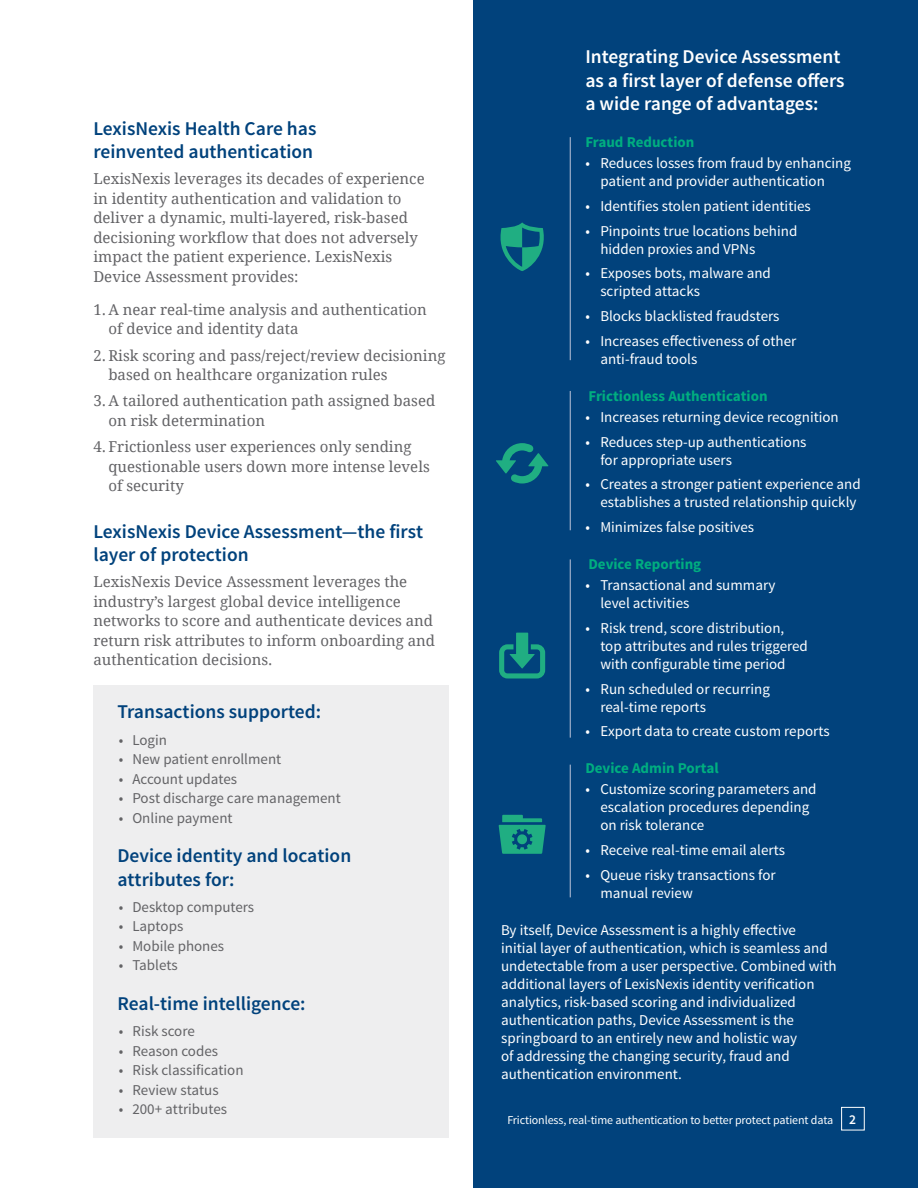
<style>
.page{position:relative;width:918px;height:1188px;background:#fff}
.page>*{position:absolute;margin:0;border:0;box-sizing:border-box;transform-origin:0 0}
.Content_-_Subhead{font:600 19.5px/23.4px "Source Sans Pro";color:#01427c}
.Box_Sub{font:600 19.5px/23.4px "Source Sans Pro";color:#01427c}
.Content_-_Subhead-2{font:600 19.5px/23.4px "Source Sans Pro";color:#fff}
.Side_Bullet{font:15px/18px "Source Sans Pro";color:#fff}
.Content_-_1_Column{font:15px/19.5px "Droid Serif";color:#636366}
.R_bullet{font:15px/19.5px "Droid Serif";color:#636366}
.Little_Bullets{font:15px "Source Sans Pro";color:#636366}
.Side_sub{font:700 15px "Source Sans Pro";color:#00ae80}
.Page_Numbers{font:600 13.5px "Source Sans Pro";color:#fff}
.Footer_Title_-_Left{font:12px "Source Sans Pro";letter-spacing:-.01em;color:#fff}
</style>
<div class="page">
<div style="left:473px;top:0;width:445px;height:1188px;background:#01427c"></div>
<div style="left:93px;top:686px;width:356px;height:452px;background:#eeeeef"></div>
<svg style="left:500px;top:222px;width:44px;height:49px"></svg>
<svg style="left:496px;top:443px;width:53px;height:41px"></svg>
<svg style="left:499px;top:633px;width:46px;height:46px"></svg>
<svg style="left:499px;top:815px;width:47px;height:39px"></svg>
<div style="left:841px;top:1107px;width:24px;height:23px;border:1px solid #fff"></div>
<hr style="left:570px;top:391px;width:1px;height:139px;background:#bdc4da">
<hr style="left:570px;top:137px;width:1px;height:223px;background:#bdc4da">
<hr style="left:570px;top:559px;width:1px;height:179px;background:#bdc4da">
<hr style="left:570px;top:765px;width:1px;height:132px;background:#bdc4da">
<p class="Content_-_Subhead" style="left:93px;top:117px;width:225px">LexisNexis Health Care has reinvented authentication</p>
<p class="Content_-_1_Column" style="left:93px;top:169px;width:333px">LexisNexis leverages its decades of experience in identity authentication and validation to deliver a dynamic, multi-layered, risk-based decisioning workflow that does not adversely impact the patient experience. LexisNexis Device Assessment provides:</p>
<p class="R_bullet" style="left:108px;top:299px;width:320px;text-indent:-15px">1. A near real-time analysis and authentication of device and identity data</p>
<p class="R_bullet" style="left:108px;top:345px;width:339px;text-indent:-15px">2. Risk scoring and pass/reject/review decisioning based on healthcare organization rules</p>
<p class="R_bullet" style="left:108px;top:391px;width:328px;text-indent:-15px">3. A tailored authentication path assigned based on risk determination</p>
<p class="R_bullet" style="left:108px;top:437px;width:323px;text-indent:-15px">4. Frictionless user experiences only sending questionable users down more intense levels of security</p>
<p class="Content_-_Subhead" style="left:93px;top:520px;width:331px">LexisNexis Device Assessment—the first layer of protection</p>
<p class="Content_-_1_Column" style="left:93px;top:572px;width:343px">LexisNexis Device Assessment leverages the industry’s largest global device intelligence networks to score and authenticate devices and return risk attributes to inform onboarding and authentication decisions.</p>
<p class="Box_Sub" style="left:117px;top:701px;width:205px">Transactions supported:</p>
<p class="Little_Bullets" style="left:119px;top:730px;width:50px">• Login</p>
<p class="Little_Bullets" style="left:119px;top:750px;width:164px">• New patient enrollment</p>
<p class="Little_Bullets" style="left:119px;top:769px;width:120px">• Account updates</p>
<p class="Little_Bullets" style="left:119px;top:789px;width:223px">• Post discharge care management</p>
<p class="Little_Bullets" style="left:119px;top:808px;width:115px">• Online payment</p>
<p class="Box_Sub" style="left:117px;top:845px;width:235px">Device identity and location attributes for:</p>
<p class="Little_Bullets" style="left:119px;top:898px;width:137px">• Desktop computers</p>
<p class="Little_Bullets" style="left:119px;top:917px;width:66px">• Laptops</p>
<p class="Little_Bullets" style="left:119px;top:937px;width:107px">• Mobile phones</p>
<p class="Little_Bullets" style="left:119px;top:956px;width:60px">• Tablets</p>
<p class="Box_Sub" style="left:117px;top:992px;width:190px">Real-time intelligence:</p>
<p class="Little_Bullets" style="left:119px;top:1022px;width:78px">• Risk score</p>
<p class="Little_Bullets" style="left:119px;top:1041px;width:101px">• Reason codes</p>
<p class="Little_Bullets" style="left:119px;top:1061px;width:126px">• Risk classification</p>
<p class="Little_Bullets" style="left:119px;top:1080px;width:101px">• Review status</p>
<p class="Little_Bullets" style="left:119px;top:1100px;width:110px">• 200+ attributes</p>
<p class="Content_-_Subhead-2" style="left:585px;top:46px;width:261px">Integrating Device Assessment as a first layer of defense offers a wide range of advantages:</p>
<p class="Side_sub" style="left:585px;top:132px;width:111px">Fraud Reduction</p>
<p class="Side_Bullet" style="left:600px;top:154px;width:252px;text-indent:-15px">• Reduces losses from fraud by enhancing patient and provider authentication</p>
<p class="Side_Bullet" style="left:585px;top:197px;width:227px">• Identifies stolen patient identities</p>
<p class="Side_Bullet" style="left:600px;top:222px;width:198px;text-indent:-15px">• Pinpoints true locations behind hidden proxies and VPNs</p>
<p class="Side_Bullet" style="left:600px;top:265px;width:172px;text-indent:-15px">• Exposes bots, malware and scripted attacks</p>
<p class="Side_Bullet" style="left:585px;top:307px;width:196px">• Blocks blacklisted fraudsters</p>
<p class="Side_Bullet" style="left:600px;top:332px;width:198px;text-indent:-15px">• Increases effectiveness of other anti-fraud tools</p>
<p class="Side_sub" style="left:588px;top:386px;width:181px">Frictionless Authentication</p>
<p class="Side_Bullet" style="left:585px;top:408px;width:255px">• Increases returning device recognition</p>
<p class="Side_Bullet" style="left:600px;top:433px;width:208px;text-indent:-15px">• Reduces step-up authentications for appropriate users</p>
<p class="Side_Bullet" style="left:585px;top:476px;width:277px;text-align:right">• Creates a stronger patient experience and establishes a trusted relationship quickly</p>
<p class="Side_Bullet" style="left:585px;top:518px;width:170px">• Minimizes false positives</p>
<p class="Side_sub" style="left:588px;top:554px;width:114px">Device Reporting</p>
<p class="Side_Bullet" style="left:600px;top:576px;width:177px;text-indent:-15px">• Transactional and summary level activities</p>
<p class="Side_Bullet" style="left:600px;top:619px;width:209px;text-indent:-15px">• Risk trend, score distribution, top attributes and rules triggered with configurable time period</p>
<p class="Side_Bullet" style="left:600px;top:680px;width:171px;text-indent:-15px">• Run scheduled or recurring real-time reports</p>
<p class="Side_Bullet" style="left:585px;top:723px;width:246px">• Export data to create custom reports</p>
<p class="Side_sub" style="left:585px;top:758px;width:135px">Device Admin Portal</p>
<p class="Side_Bullet" style="left:600px;top:781px;width:218px;text-indent:-15px">• Customize scoring parameters and escalation procedures depending on risk tolerance</p>
<p class="Side_Bullet" style="left:585px;top:841px;width:201px">• Receive real-time email alerts</p>
<p class="Side_Bullet" style="left:600px;top:866px;width:177px;text-indent:-15px">• Queue risky transactions for manual review</p>
<p class="Side_Bullet" style="left:501px;top:921px;width:337px">By itself, Device Assessment is a highly effective<br>initial layer of authentication, which is seamless and undetectable from a user perspective. Combined with additional layers of LexisNexis identity verification analytics, risk-based scoring and individualized authentication paths, Device Assessment is the springboard to an entirely new and holistic way<br>of addressing the changing security, fraud and authentication environment.</p>
<p class="Footer_Title_-_Left" style="left:507px;top:1112px;width:327px">Frictionless, real-time authentication to better protect patient data</p>
<p class="Page_Numbers" style="left:849px;top:1111px;width:8px">2</p>
</div>
